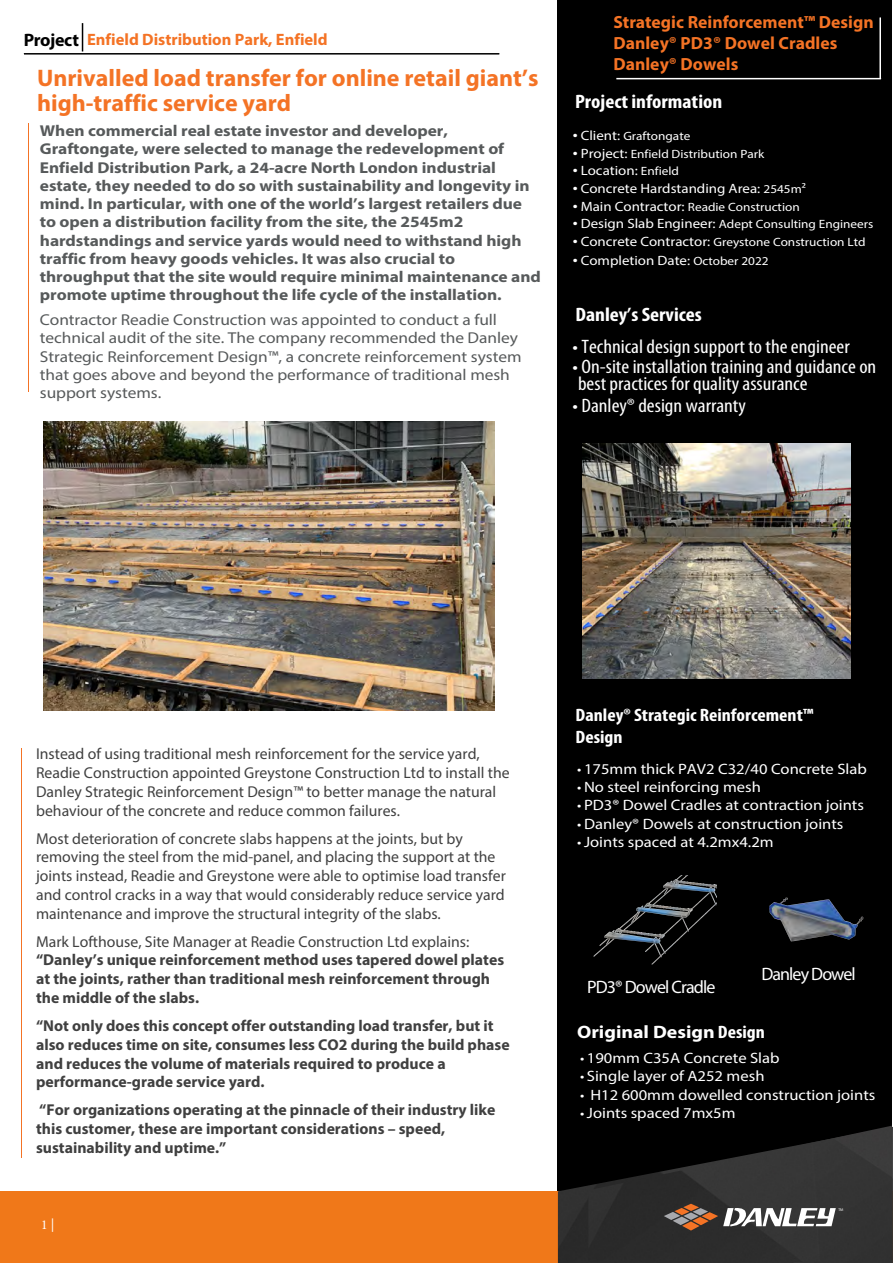
<style>
.page{position:relative;width:893px;height:1263px;background:#fff}
.page>*{position:absolute;margin:0;border:0;box-sizing:border-box;transform-origin:0 0}
.t1{font:700 24px/25.2px "Myriad Pro";color:#f47325}
.t2{font:condensed 19.5px/17.1px "Myriad Pro";color:#fff;scale:1.1 1}
.t3{font:700 condensed 19.5px "Myriad Pro";color:#fff;scale:1.1 1}
.t4{font:700 condensed 18px/21.6px "Myriad Pro";color:#fff;scale:1.1 1}
.t5{font:18px "Myriad Pro";letter-spacing:-.05em;color:#fff}
.t6{font:700 18px "Myriad Pro";color:#fff;scale:1.1 1}
.t7{font:700 17.7px/20.7px "Myriad Pro";color:#f47325}
.t8{font:700 16.5px "Myriad Pro";color:#f47325}
.t9{font:15.75px/18.9px "Myriad Pro";color:#404040}
.t10{font:700 15.75px/18.3px "Myriad Pro";letter-spacing:-.005em;color:#575a5b;scale:1.1 1}
.t11{font:700 15.75px/18.9px "Myriad Pro";color:#404040}
.t12{font:15.75px/18.3px "Myriad Pro";letter-spacing:-.005em;color:#575a5b;scale:1.1 1}
.t13{font:15px "Myriad Pro";color:#fff;scale:1.1 1}
.t14{font:13.5px "Myriad Pro";color:#fff;scale:1.1 1}
.t15{font:13.5px "Minion Pro";color:#fff}
.t16{font:12px "Myriad Pro";color:#fff;scale:1.1 1}
.t17{font:3.9px "Myriad Pro";color:#fff}
.s1{font-size:18px;color:#000}
.s2{font-stretch:condensed;font-size:17.55px}
.s3{font-size:13.5px}
.s4{font-size:12px}
.s5{font-family:"Helvetica Neue LT Pro"}
.s6{font-stretch:condensed}
</style>
<div class="page">
<div style="left:558px;top:0;width:334px;height:1262px;background:#000"></div>
<hr style="left:616px;top:78px;width:265px;height:1px;background:#fff">
<hr style="left:879px;top:18px;width:2px;height:61px;background:#fff">
<hr style="left:24px;top:53px;width:475px;height:2px;background:#000">
<svg style="left:82px;top:23px;width:1px;height:28px"></svg>
<hr style="left:28px;top:123px;width:1px;height:269px;background:#f47325">
<div style="left:0;top:1191px;width:893px;height:72px;background:#f07819"></div>
<img style="left:558px;top:1127px;width:335px;height:136px">
<img style="left:588px;top:1126px;width:304px;height:136px">
<svg style="left:664px;top:1204px;width:172px;height:26px;background:#796f6a"></svg>
<img style="left:593px;top:876px;width:124px;height:89px">
<img style="left:769px;top:897px;width:95px;height:45px">
<img style="left:44px;top:422px;width:450px;height:289px">
<hr style="left:21px;top:747px;width:1px;height:410px;background:#f47325">
<img style="left:582px;top:443px;width:269px;height:235px">
<p class="t8" style="left:24px;top:28px;width:305px"><span class="s1">Project</span> Enfield Distribution Park, Enfield</p>
<h1 class="t1" style="left:37px;top:65px;width:503px">Unrivalled load transfer for online retail giant’s high-traffic service yard</h1>
<p class="t10" style="left:40px;top:121px;width:457px">When commercial real estate investor and developer, Graftongate, were selected to manage the redevelopment of Enfield Distribution Park, a 24-acre North London industrial estate, they needed to do so with sustainability and longevity in mind. In particular, with one of the world’s largest retailers due to open a distribution facility from the site, the 2545m2 hardstandings and service yards would need to withstand high traffic from heavy goods vehicles. It was also crucial to throughput that the site would require minimal maintenance and promote uptime throughout the life cycle of the installation.</p>
<p class="t12" style="left:40px;top:310px;width:439px">Contractor Readie Construction was appointed to conduct a full technical audit of the site. The company recommended the Danley Strategic Reinforcement Design™, a concrete reinforcement system that goes above and beyond the performance of traditional mesh support systems.</p>
<p class="t7" style="left:613px;top:11px;width:262px">Strategic Reinforcement™ Design<br>Danley® PD3® Dowel Cradles<br>Danley® Dowels</p>
<p class="t3" style="left:575px;top:90px;width:135px">Project information</p>
<p class="t16" style="left:573px;top:128px;width:108px"><span class="s2">•</span> <span class="s3">Client:</span> Graftongate</p>
<p class="t16" style="left:573px;top:146px;width:176px"><span class="s2">•</span> <span class="s3">Project:</span> Enfield Distribution Park</p>
<p class="t14" style="left:573px;top:163px;width:98px"><span class="s2">•</span> Location: <span class="s4">Enfield</span></p>
<p class="t14" style="left:573px;top:180px;width:213px"><span class="s2">•</span> Concrete Hardstanding Area: <span class="s4">2545m²</span></p>
<p class="t16" style="left:573px;top:199px;width:208px"><span class="s2">•</span> <span class="s3">Main Contractor:</span> Readie Construction</p>
<p class="t16" style="left:573px;top:216px;width:275px"><span class="s2">•</span> <span class="s3">Design Slab Engineer:</span> Adept Consulting Engineers</p>
<p class="t16" style="left:573px;top:235px;width:268px"><span class="s2">•</span> <span class="s3">Concrete Contractor:</span> Greystone Construction Ltd</p>
<p class="t14" style="left:573px;top:252px;width:180px"><span class="s2">•</span> Completion Date: <span class="s4">October 2022</span></p>
<p class="t3" style="left:575px;top:303px;width:116px">Danley’s Services</p>
<p class="t2" style="left:572px;top:338px;width:253px">• Technical design support to the engineer</p>
<p class="t2" style="left:572px;top:357px;width:278px">• On-site installation training and guidance on best practices for quality assurance</p>
<p class="t2" style="left:572px;top:397px;width:159px">• Danley® design warranty</p>
<p class="t9" style="left:36px;top:744px;width:475px">Instead of using traditional mesh reinforcement for the service yard, Readie Construction appointed Greystone Construction Ltd to install the Danley Strategic Reinforcement Design™ to better manage the natural behaviour of the concrete and reduce common failures.</p>
<p class="t9" style="left:36px;top:828px;width:471px">Most deterioration of concrete slabs happens at the joints, but by removing the steel from the mid-panel, and placing the support at the joints instead, Readie and Greystone were able to optimise load transfer and control cracks in a way that would considerably reduce service yard maintenance and improve the structural integrity of the slabs.</p>
<p class="t9" style="left:36px;top:932px;width:435px">Mark Lofthouse, Site Manager at Readie Construction Ltd explains:</p>
<p class="t11" style="left:36px;top:950px;width:470px">“Danley’s unique reinforcement method uses tapered dowel plates at the joints, rather than traditional mesh reinforcement through the middle of the slabs.</p>
<p class="t11" style="left:36px;top:1015px;width:475px">“Not only does this concept offer outstanding load transfer, but it also reduces time on site, consumes less CO2 during the build phase and reduces the volume of materials required to produce a performance-grade service yard.</p>
<p class="t11" style="left:36px;top:1100px;width:461px">“For organizations operating at the pinnacle of their industry like this customer, these are important considerations – speed, sustainability and uptime.”</p>
<p class="t15" style="left:41px;top:1216px;width:15px">1 <span class="s5">|</span></p>
<p class="t4" style="left:576px;top:704px;width:218px">Danley® Strategic Reinforcement™<br>Design</p>
<p class="t13" style="left:577px;top:759px;width:265px"><span class="s6">•</span> 175mm thick PAV2 C32/40 Concrete Slab</p>
<p class="t13" style="left:577px;top:778px;width:169px"><span class="s6">•</span> No steel reinforcing mesh</p>
<p class="t13" style="left:577px;top:796px;width:262px"><span class="s6">•</span> PD3® Dowel Cradles at contraction joints</p>
<p class="t13" style="left:577px;top:814px;width:244px"><span class="s6">•</span> Danley® Dowels at construction joints</p>
<p class="t13" style="left:577px;top:833px;width:180px"><span class="s6">•</span> Joints spaced at 4.2mx4.2m</p>
<p class="t5" style="left:587px;top:976px;width:130px">PD3® Dowel Cradle</p>
<p class="t5" style="left:761px;top:963px;width:96px">Danley Dowel</p>
<p class="t6" style="left:577px;top:1020px;width:172px">Original Design <span class="s6">Design</span></p>
<p class="t13" style="left:580px;top:1048px;width:183px"><span class="s6">•</span> 190mm C35A Concrete Slab</p>
<p class="t13" style="left:580px;top:1067px;width:169px"><span class="s6">•</span> Single layer of A252 mesh</p>
<p class="t13" style="left:580px;top:1085px;width:270px"><span class="s6">•</span> H12 600mm dowelled construction joints</p>
<p class="t13" style="left:580px;top:1103px;width:143px"><span class="s6">•</span> Joints spaced 7mx5m</p>
<p class="t17" style="left:838px;top:1207px;width:7px">TM</p>
</div>
